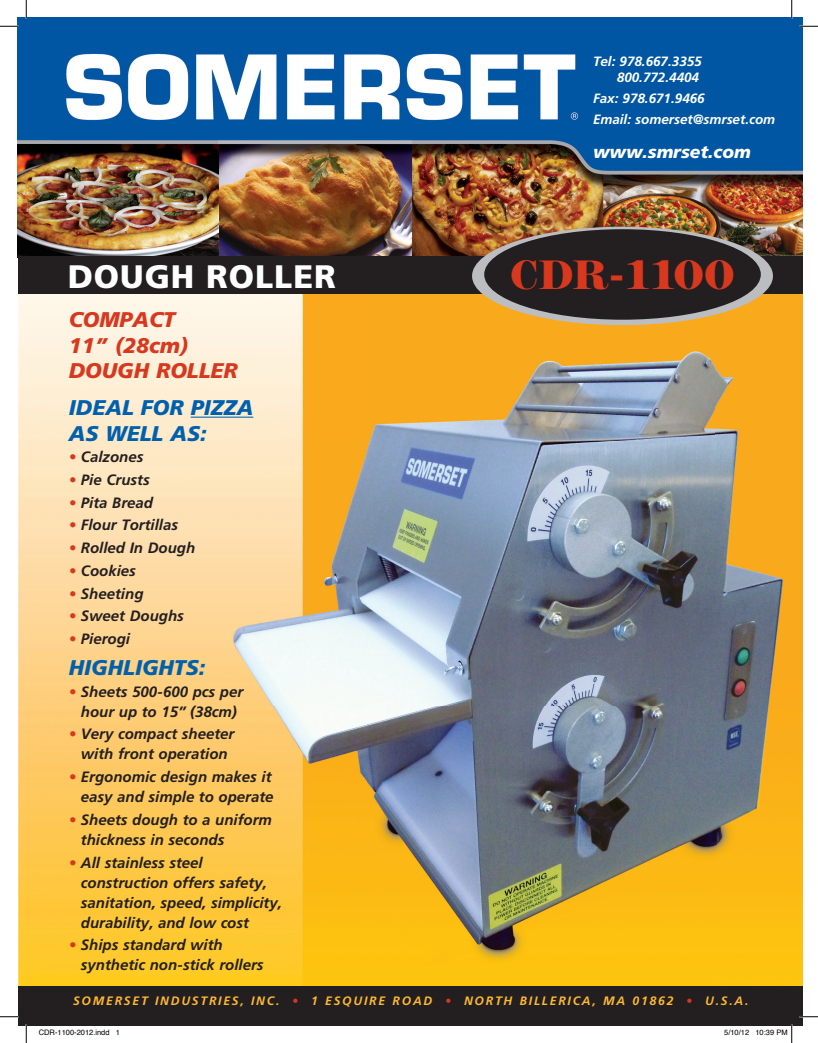
<style>
.page{position:relative;width:818px;height:1043px;background:#fff}
.page>*{position:absolute;margin:0;border:0;box-sizing:border-box;transform-origin:0 0}
.t1{font:800 42.75px "Modern No 216";letter-spacing:-.04em;color:#d8381e}
.t2{font:900 32.5px "Frutiger";letter-spacing:.03em;color:#fff}
.t3{font:italic 900 21.25px/25.5px "Frutiger";color:#0160ae}
.t4{font:italic 900 21.25px/25.5px "Frutiger";color:#d8381e}
.t5{font:italic 900 17.5px "Frutiger";color:#fff}
.t6{font:italic 700 15px/20px "Frutiger";color:#231f20}
.t7{font:italic 700 13.5px/16.1px "Frutiger";color:#fff;text-align:right}
.t8{font:italic 700 12.25px "Frutiger";letter-spacing:.145em;color:#fdb931}
.t9{font:7.5px "Helvetica";color:#000}
.s1{color:#d8381e}
</style>
<div class="page">
<img style="left:19px;top:294px;width:783px;height:691px">
<hr style="left:191px;top:416px;width:62px;height:1px;background:#0160ae">
<img style="left:17px;top:18px;width:785px;height:240px">
<div style="left:18px;top:985px;width:784px;height:40px;background:#231f20"></div>
<div style="left:19px;top:256px;width:783px;height:38px;background:#231f20"></div>
<div style="left:472px;top:227px;width:300px;height:98px;background:#bcbdc0;border-radius:50%"></div>
<div style="left:484px;top:229px;width:276px;height:91px;background:#231f20;border-radius:50%"></div>
<svg style="left:0;top:25px;width:19px;height:2px"></svg>
<svg style="left:799px;top:25px;width:19px;height:2px"></svg>
<svg style="left:0;top:1016px;width:19px;height:1px"></svg>
<svg style="left:799px;top:1015px;width:19px;height:2px"></svg>
<svg style="left:25px;top:0;width:2px;height:19px"></svg>
<svg style="left:25px;top:1024px;width:2px;height:18px"></svg>
<svg style="left:790px;top:0;width:2px;height:19px"></svg>
<svg style="left:755px;top:1024px;width:37px;height:18px"></svg>
<p class="t7" style="left:593px;top:53px;width:110px">Tel: 978.667.3355<br>800.772.4404</p>
<p class="t7" style="left:593px;top:88px;width:184px;line-height:20.6px;text-align:left">Fax: 978.671.9466<br>Email: somerset@smrset.com</p>
<p class="t5" style="left:593px;top:142px;width:159px">www.smrset.com</p>
<h2 class="t2" style="left:68px;top:257px;width:270px">DOUGH ROLLER</h2>
<h1 class="t1" style="left:510px;top:251px;width:226px">CDR-1100</h1>
<h3 class="t4" style="left:69px;top:306px;width:170px">COMPACT<br>11” (28cm)<br>DOUGH ROLLER</h3>
<h3 class="t3" style="left:69px;top:394px;width:186px">IDEAL FOR PIZZA<br>AS WELL AS:</h3>
<p class="t6" style="left:69px;top:447px;width:76px"><span class="s1">•</span> Calzones</p>
<p class="t6" style="left:69px;top:469px;width:82px"><span class="s1">•</span> Pie Crusts</p>
<p class="t6" style="left:69px;top:492px;width:86px"><span class="s1">•</span> Pita Bread</p>
<p class="t6" style="left:69px;top:515px;width:111px"><span class="s1">•</span> Flour Tortillas</p>
<p class="t6" style="left:69px;top:538px;width:128px"><span class="s1">•</span> Rolled In Dough</p>
<p class="t6" style="left:69px;top:560px;width:69px"><span class="s1">•</span> Cookies</p>
<p class="t6" style="left:69px;top:583px;width:76px"><span class="s1">•</span> Sheeting</p>
<p class="t6" style="left:69px;top:606px;width:117px"><span class="s1">•</span> Sweet Doughs</p>
<p class="t6" style="left:69px;top:628px;width:63px"><span class="s1">•</span> Pierogi</p>
<h3 class="t3" style="left:69px;top:654px;width:138px">HIGHLIGHTS:</h3>
<p class="t6" style="left:69px;top:681px;width:176px;text-align:center"><span class="s1">•</span> Sheets 500-600 pcs per hour up to 15” (38cm)</p>
<p class="t6" style="left:69px;top:724px;width:167px;text-align:center"><span class="s1">•</span> Very compact sheeter with front operation</p>
<p class="t6" style="left:69px;top:766px;width:206px;text-align:right"><span class="s1">•</span> Ergonomic design makes it easy and simple to operate</p>
<p class="t6" style="left:81px;top:809px;width:192px;text-indent:-12px"><span class="s1">•</span> Sheets dough to a uniform thickness in seconds</p>
<p class="t6" style="left:81px;top:852px;width:202px;text-indent:-12px"><span class="s1">•</span> All stainless steel construction offers safety, sanitation, speed, simplicity, durability, and low cost</p>
<p class="t6" style="left:81px;top:935px;width:184px;text-indent:-12px"><span class="s1">•</span> Ships standard with synthetic non-stick rollers</p>
<p class="t8" style="left:73px;top:993px;width:677px">SOMERSET INDUSTRIES, INC. <span class="s1">•</span> 1 ESQUIRE ROAD <span class="s1">•</span> NORTH BILLERICA, MA 01862 <span class="s1">•</span> U.S.A.</p>
<p class="t9" style="left:39px;top:1027px;width:83px">CDR-1100-2012.indd 1</p>
<p class="t9" style="left:724px;top:1027px;width:65px">5/10/12 10:39 PM</p>
</div>
